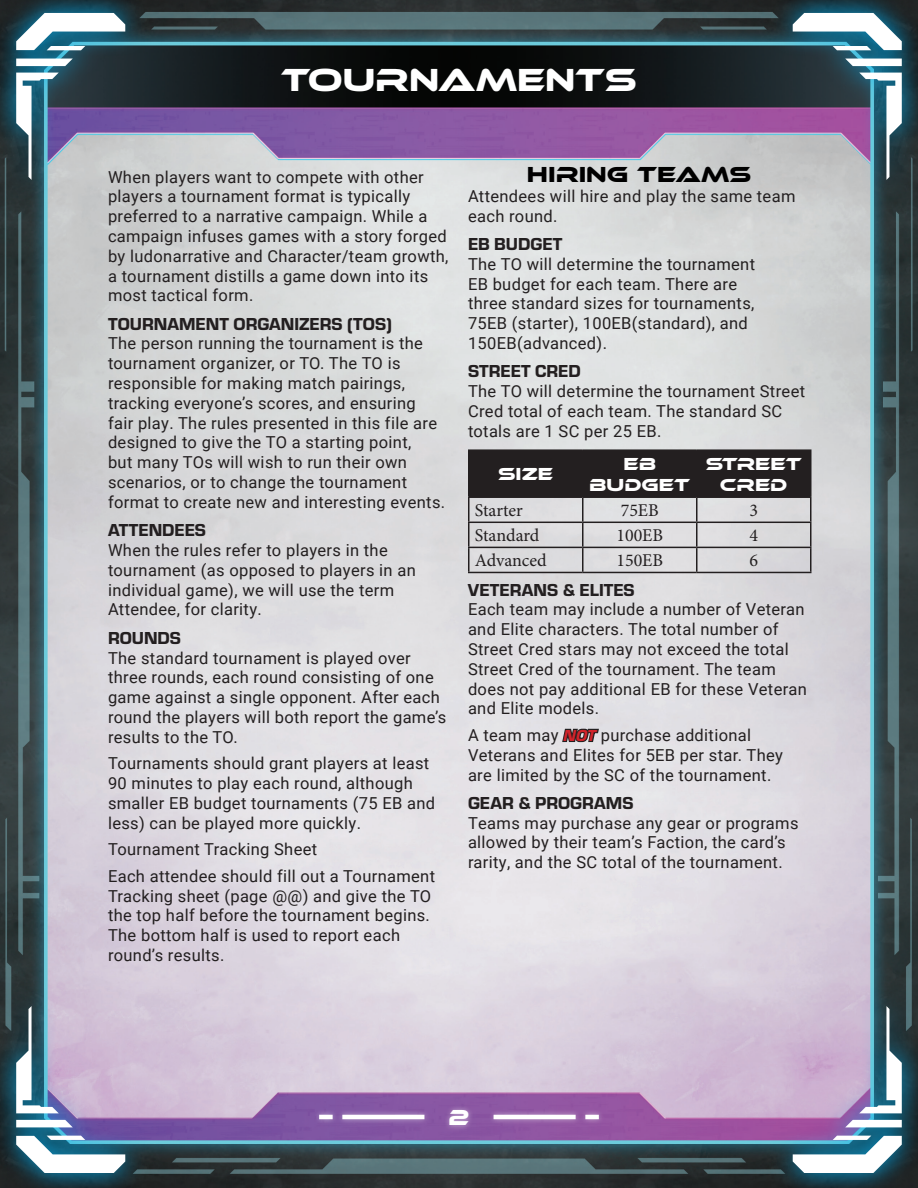
<style>
.page{position:relative;width:918px;height:1188px;background:#fff}
.page>*{position:absolute;margin:0;border:0;box-sizing:border-box;transform-origin:0 0}
.t1{font:33px "Ethnocentric Rg";color:#fff}
.t2{font:22.5px "Ethnocentric Rg";color:#000}
.t3{font:22.5px "Ethnocentric Rg";color:#fff}
.t4{font:18px "Eurostile Hea";color:#231f20}
.t5{font:18px "Minion Pro";color:#231f20}
.t6{font:18px/21.6px "Ethnocentric Rg";color:#fff;text-align:center}
.t7{font:16.5px/19.8px "Roboto";letter-spacing:.02em;color:#231f20}
.s1{font-family:"Eurostile Hea Ita"}
</style>
<div class="page">
<img style="left:0;top:0;width:918px;height:1188px">
<svg style="left:0;top:0;width:149px;height:201px;background:#53626b"></svg>
<svg style="left:16px;top:13px;width:109px;height:167px"></svg>
<svg style="left:769px;top:0;width:149px;height:201px;background:#55616a"></svg>
<svg style="left:793px;top:13px;width:109px;height:167px"></svg>
<svg style="left:0;top:985px;width:149px;height:203px;background:#6b7283"></svg>
<svg style="left:16px;top:1006px;width:109px;height:167px"></svg>
<svg style="left:769px;top:985px;width:149px;height:203px;background:#6d7082"></svg>
<svg style="left:793px;top:1006px;width:109px;height:167px"></svg>
<div style="left:313px;top:1109px;width:292px;height:16px;background:#fff;opacity:.5"></div>
<hr style="left:342px;top:1115px;width:82px;height:4px;background:#fff">
<hr style="left:319px;top:1115px;width:14px;height:4px;background:#fff">
<hr style="left:494px;top:1115px;width:82px;height:4px;background:#fff">
<hr style="left:585px;top:1115px;width:14px;height:4px;background:#fff">
<div style="left:443px;top:1104px;width:31px;height:27px;background:#fff;opacity:.5"></div>
<div style="left:470px;top:451px;width:340px;height:45px;background:#231f20"></div>
<hr style="left:468px;top:449px;width:115px;height:2px;background:#231f20">
<hr style="left:468px;top:451px;width:2px;height:45px;background:#231f20">
<hr style="left:583px;top:449px;width:114px;height:2px;background:#231f20">
<hr style="left:582px;top:451px;width:2px;height:45px;background:#231f20">
<hr style="left:697px;top:449px;width:115px;height:2px;background:#231f20">
<hr style="left:696px;top:451px;width:2px;height:45px;background:#231f20">
<hr style="left:810px;top:451px;width:2px;height:45px;background:#231f20">
<hr style="left:468px;top:496px;width:115px;height:2px;background:#231f20">
<hr style="left:468px;top:498px;width:2px;height:24px;background:#231f20">
<hr style="left:583px;top:496px;width:114px;height:2px;background:#231f20">
<hr style="left:582px;top:498px;width:2px;height:24px;background:#231f20">
<hr style="left:697px;top:496px;width:115px;height:2px;background:#231f20">
<hr style="left:696px;top:498px;width:2px;height:24px;background:#231f20">
<hr style="left:810px;top:498px;width:2px;height:24px;background:#231f20">
<hr style="left:468px;top:522px;width:115px;height:1px;background:#231f20">
<hr style="left:468px;top:523px;width:2px;height:24px;background:#231f20">
<hr style="left:583px;top:522px;width:114px;height:1px;background:#231f20">
<hr style="left:582px;top:523px;width:2px;height:24px;background:#231f20">
<hr style="left:697px;top:522px;width:115px;height:1px;background:#231f20">
<hr style="left:696px;top:523px;width:2px;height:24px;background:#231f20">
<hr style="left:810px;top:523px;width:2px;height:24px;background:#231f20">
<hr style="left:468px;top:547px;width:115px;height:1px;background:#231f20">
<hr style="left:468px;top:548px;width:2px;height:24px;background:#231f20">
<hr style="left:583px;top:547px;width:114px;height:1px;background:#231f20">
<hr style="left:582px;top:548px;width:2px;height:24px;background:#231f20">
<hr style="left:697px;top:547px;width:115px;height:1px;background:#231f20">
<hr style="left:696px;top:548px;width:2px;height:24px;background:#231f20">
<hr style="left:810px;top:548px;width:2px;height:24px;background:#231f20">
<hr style="left:468px;top:572px;width:115px;height:1px;background:#231f20">
<hr style="left:583px;top:572px;width:114px;height:1px;background:#231f20">
<hr style="left:697px;top:572px;width:115px;height:1px;background:#231f20">
<h1 class="t1" style="left:281px;top:60px;width:357px">TOURNAMENTS</h1>
<p class="t7" style="left:108px;top:166px;width:342px">When players want to compete with other players a tournament format is typically preferred to a narrative campaign. While a campaign infuses games with a story forged by ludonarrative and Character/team growth, a tournament distills a game down into its most tactical form.</p>
<p class="t4" style="left:108px;top:311px;width:286px">TOURNAMENT ORGANIZERS (TOS)</p>
<p class="t7" style="left:108px;top:333px;width:339px">The person running the tournament is the tournament organizer, or TO. The TO is responsible for making match pairings, tracking everyone’s scores, and ensuring fair play. The rules presented in this file are designed to give the TO a starting point,<br>but many TOs will wish to run their own scenarios, or to change the tournament format to create new and interesting events.</p>
<p class="t4" style="left:108px;top:518px;width:99px">ATTENDEES</p>
<p class="t7" style="left:108px;top:540px;width:309px">When the rules refer to players in the tournament (as opposed to players in an individual game), we will use the term Attendee, for clarity.</p>
<p class="t4" style="left:108px;top:625px;width:75px">ROUNDS</p>
<p class="t7" style="left:108px;top:647px;width:340px">The standard tournament is played over three rounds, each round consisting of one game against a single opponent. After each round the players will both report the game’s results to the TO.</p>
<p class="t7" style="left:108px;top:753px;width:329px">Tournaments should grant players at least 90 minutes to play each round, although smaller EB budget tournaments (75 EB and less) can be played more quickly.</p>
<p class="t7" style="left:108px;top:836px;width:329px;line-height:26.5px">Tournament Tracking Sheet<br>Each attendee should fill out a Tournament</p>
<p class="t7" style="left:108px;top:885px;width:325px">Tracking sheet (page @@) and give the TO the top half before the tournament begins.<br>The bottom half is used to report each round’s results.</p>
<h2 class="t2" style="left:527px;top:161px;width:226px">HIRING TEAMS</h2>
<p class="t7" style="left:468px;top:185px;width:329px">Attendees will hire and play the same team each round.</p>
<p class="t4" style="left:468px;top:231px;width:96px">EB BUDGET</p>
<p class="t7" style="left:468px;top:253px;width:289px">The TO will determine the tournament EB budget for each team. There are three standard sizes for tournaments, 75EB (starter), 100EB(standard), and 150EB(advanced).</p>
<p class="t4" style="left:468px;top:359px;width:114px">STREET CRED</p>
<p class="t7" style="left:468px;top:381px;width:339px">The TO will determine the tournament Street<br>Cred total of each team. The standard SC totals are 1 SC per 25 EB.</p>
<p class="t6" style="left:498px;top:463px;width:56px">SIZE</p>
<p class="t6" style="left:589px;top:453px;width:102px">EB<br>BUDGET</p>
<p class="t6" style="left:706px;top:453px;width:98px">STREET<br>CRED</p>
<p class="t5" style="left:475px;top:499px;width:50px">Starter</p>
<p class="t5" style="left:621px;top:499px;width:40px">75EB</p>
<p class="t5" style="left:749px;top:499px;width:10px">3</p>
<p class="t5" style="left:475px;top:524px;width:66px">Standard</p>
<p class="t5" style="left:616px;top:524px;width:48px">100EB</p>
<p class="t5" style="left:749px;top:524px;width:10px">4</p>
<p class="t5" style="left:475px;top:549px;width:74px">Advanced</p>
<p class="t5" style="left:616px;top:549px;width:48px">150EB</p>
<p class="t5" style="left:749px;top:549px;width:10px">6</p>
<p class="t4" style="left:468px;top:577px;width:168px">VETERANS &amp; ELITES</p>
<p class="t7" style="left:468px;top:599px;width:340px">Each team may include a number of Veteran and Elite characters. The total number of Street Cred stars may not exceed the total Street Cred of the tournament. The team does not pay additional EB for these Veteran and Elite models.</p>
<p class="t7" style="left:468px;top:725px;width:317px">A team may <span class="s1">NOT</span> purchase additional<br>Veterans and Elites for 5EB per star. They are limited by the SC of the tournament.</p>
<p class="t4" style="left:468px;top:790px;width:167px">GEAR &amp; PROGRAMS</p>
<p class="t7" style="left:468px;top:812px;width:332px">Teams may purchase any gear or programs allowed by their team’s Faction, the card’s rarity, and the SC total of the tournament.</p>
<h2 class="t3" style="left:448px;top:1104px;width:23px">2</h2>
</div>
